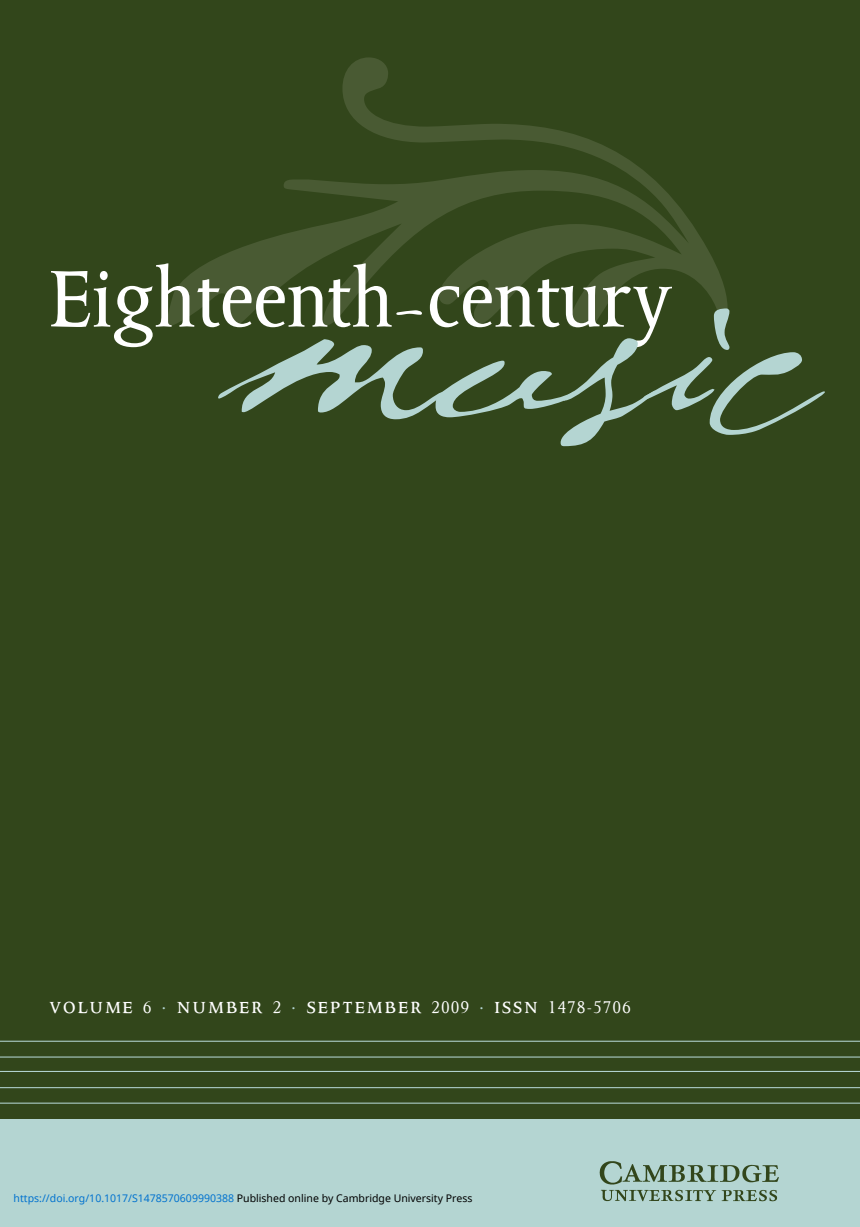
<style>
.page{position:relative;width:860px;height:1227px;background:#fff}
.page>*{position:absolute;margin:0;border:0;box-sizing:border-box;transform-origin:0 0}
.t1{font:323.75px "Cezanne";color:#b4d5d2}
.t2{font:91px "Octavian";color:#fff}
.t3{font:24.5px "Octavian MT SC";letter-spacing:.085em;color:#fff}
.t4{font:10.5px "Noto Sans";color:#0172cf}
.s1{font-family:"Cezanne"}
.s2{font-family:"Octavian";font-size:19.25px}
.s3{color:#b4d5d2}
.s4{color:#000}
</style>
<div class="page">
<div style="left:0;top:0;width:859px;height:1149px;background:#32461b"></div>
<div style="left:0;top:1118px;width:859px;height:108px;background:#b4d5d2"></div>
<img style="left:599px;top:1161px;width:180px;height:41px">
<hr style="left:0;top:1102px;width:859px;height:1px;background:#b4d5d2">
<hr style="left:0;top:1086px;width:859px;height:1px;background:#b4d5d2">
<hr style="left:0;top:1070px;width:859px;height:1px;background:#b4d5d2">
<hr style="left:0;top:1056px;width:859px;height:1px;background:#b4d5d2">
<hr style="left:0;top:1040px;width:859px;height:1px;background:#b4d5d2">
<h2 class="t2" style="left:50px;top:263px;width:624px">Eighteenth<span class="s1">-</span>century</h2>
<h1 class="t1" style="left:220px;top:111px;width:599px">music</h1>
<h3 class="t3" style="left:49px;top:995px;width:582px">volume <span class="s2">6</span> <span class="s3">.</span> number <span class="s2">2</span> <span class="s3">.</span> september <span class="s2">2009</span> <span class="s3">.</span> issn <span class="s2">1478-5706</span></h3>
<p class="t4" style="left:14px;top:1190px;width:460px">https://doi.org/10.1017/S1478570609990388 <span class="s4">Published online by Cambridge University Press</span></p>
</div>
